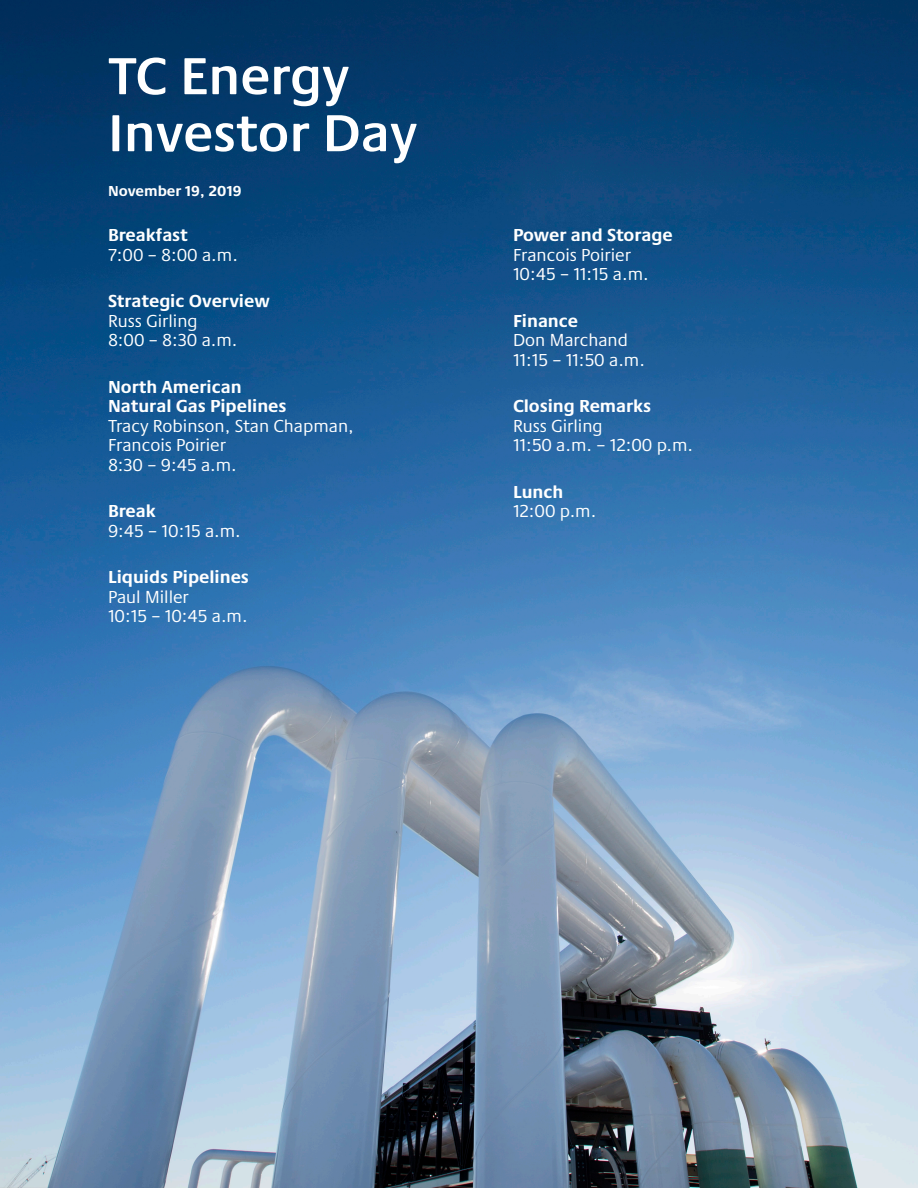
<style>
.page{position:relative;width:918px;height:1188px;background:#fff}
.page>*{position:absolute;margin:0;border:0;box-sizing:border-box;transform-origin:0 0}
.t1{font:600 54px/57px "Praxis Next";color:#fff}
.t2{font:18px/19.5px "Praxis Next";color:#fff}
.t3{font:700 18px/19.5px "Praxis Next";color:#fff}
.t4{font:700 15px "Praxis Next";color:#fff}
</style>
<div class="page">
<img style="left:0;top:0;width:918px;height:1188px">
<h1 class="t1" style="left:108px;top:45px;width:311px">TC Energy<br>Investor Day</h1>
<p class="t4" style="left:108px;top:179px;width:135px">November 19, 2019</p>
<p class="t3" style="left:108px;top:225px;width:81px">Breakfast</p>
<p class="t2" style="left:108px;top:244px;width:131px">7:00 – 8:00 a.m.</p>
<p class="t3" style="left:108px;top:291px;width:163px">Strategic Overview</p>
<p class="t2" style="left:108px;top:310px;width:131px">Russ Girling<br>8:00 – 8:30 a.m.</p>
<p class="t3" style="left:108px;top:376px;width:180px">North American<br>Natural Gas Pipelines</p>
<p class="t2" style="left:108px;top:415px;width:247px">Tracy Robinson, Stan Chapman,<br>Francois Poirier<br>8:30 – 9:45 a.m.</p>
<p class="t3" style="left:108px;top:501px;width:49px">Break</p>
<p class="t2" style="left:108px;top:520px;width:134px">9:45 – 10:15 a.m.</p>
<p class="t3" style="left:108px;top:567px;width:142px">Liquids Pipelines</p>
<p class="t2" style="left:108px;top:586px;width:141px">Paul Miller<br>10:15 – 10:45 a.m.</p>
<p class="t3" style="left:513px;top:224px;width:161px">Power and Storage</p>
<p class="t2" style="left:513px;top:244px;width:137px">Francois Poirier<br>10:45 – 11:15 a.m.</p>
<p class="t3" style="left:513px;top:310px;width:67px">Finance</p>
<p class="t2" style="left:513px;top:330px;width:133px">Don Marchand<br>11:15 – 11:50 a.m.</p>
<p class="t3" style="left:513px;top:395px;width:140px">Closing Remarks</p>
<p class="t2" style="left:513px;top:415px;width:182px">Russ Girling<br>11:50 a.m. – 12:00 p.m.</p>
<p class="t3" style="left:513px;top:481px;width:52px">Lunch</p>
<p class="t2" style="left:513px;top:501px;width:85px">12:00 p.m.</p>
</div>
